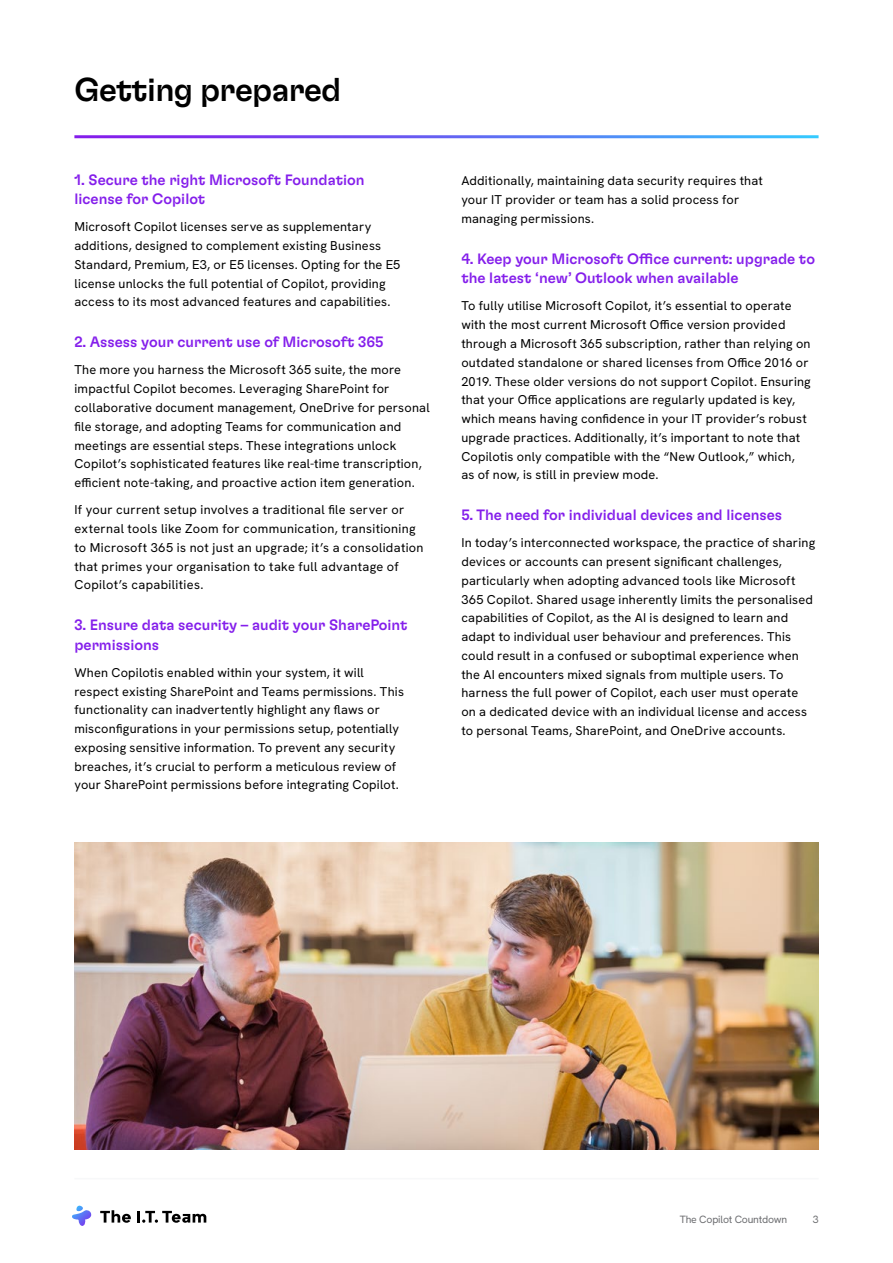
<style>
.page{position:relative;width:893px;height:1263px;background:#fff}
.page>*{position:absolute;margin:0;border:0;box-sizing:border-box;transform-origin:0 0}
.t1{font:500 33px "GT Flexa";letter-spacing:-.02em;color:#000}
.t2{font:500 15px/19.5px "GT Flexa";color:#841eeb}
.t3{font:12.75px/18.8px "Hanken Grotesk";letter-spacing:.015em;color:#000}
.t4{font:10.5px "Hanken Grotesk";letter-spacing:-.02em;color:#6d6e71}
</style>
<div class="page">
<svg style="left:72px;top:1205px;width:19px;height:21px"></svg>
<svg style="left:100px;top:1210px;width:31px;height:13px"></svg>
<svg style="left:137px;top:1211px;width:69px;height:12px"></svg>
<img style="left:74px;top:842px;width:745px;height:307px">
<hr style="left:74px;top:1178px;width:745px;height:1px;background:#f7f8f9">
<h1 class="t1" style="left:74px;top:69px;width:269px">Getting prepared</h1>
<p class="t2" style="left:74px;top:169px;width:292px">1. Secure the right Microsoft Foundation license for Copilot</p>
<p class="t3" style="left:74px;top:217px;width:327px">Microsoft Copilot licenses serve as supplementary additions, designed to complement existing Business Standard, Premium, E3, or E5 licenses. Opting for the E5 license unlocks the full potential of Copilot, providing access to its most advanced features and capabilities.</p>
<p class="t2" style="left:74px;top:332px;width:311px">2. Assess your current use of Microsoft 365</p>
<p class="t3" style="left:74px;top:360px;width:357px">The more you harness the Microsoft 365 suite, the more impactful Copilot becomes. Leveraging SharePoint for collaborative document management, OneDrive for personal file storage, and adopting Teams for communication and meetings are essential steps. These integrations unlock Copilot’s sophisticated features like real-time transcription, efficient note-taking, and proactive action item generation.</p>
<p class="t3" style="left:74px;top:500px;width:351px">If your current setup involves a traditional file server or external tools like Zoom for communication, transitioning to Microsoft 365 is not just an upgrade; it’s a consolidation that primes your organisation to take full advantage of Copilot’s capabilities.</p>
<p class="t2" style="left:74px;top:614px;width:335px">3. Ensure data security – audit your SharePoint permissions</p>
<p class="t3" style="left:74px;top:663px;width:331px">When Copilotis enabled within your system, it will respect existing SharePoint and Teams permissions. This functionality can inadvertently highlight any flaws or misconfigurations in your permissions setup, potentially exposing sensitive information. To prevent any security breaches, it’s crucial to perform a meticulous review of your SharePoint permissions before integrating Copilot.</p>
<p class="t3" style="left:461px;top:171px;width:303px">Additionally, maintaining data security requires that your IT provider or team has a solid process for managing permissions.</p>
<p class="t2" style="left:461px;top:248px;width:355px">4. Keep your Microsoft Office current: upgrade to the latest ‘new’ Outlook when available</p>
<p class="t3" style="left:461px;top:296px;width:351px">To fully utilise Microsoft Copilot, it’s essential to operate with the most current Microsoft Office version provided through a Microsoft 365 subscription, rather than relying on outdated standalone or shared licenses from Office 2016 or 2019. These older versions do not support Copilot. Ensuring that your Office applications are regularly updated is key, which means having confidence in your IT provider’s robust upgrade practices. Additionally, it’s important to note that Copilotis only compatible with the “New Outlook,” which, as of now, is still in preview mode.</p>
<p class="t2" style="left:461px;top:504px;width:322px">5. The need for individual devices and licenses</p>
<p class="t3" style="left:461px;top:533px;width:355px">In today’s interconnected workspace, the practice of sharing devices or accounts can present significant challenges, particularly when adopting advanced tools like Microsoft 365 Copilot. Shared usage inherently limits the personalised capabilities of Copilot, as the AI is designed to learn and adapt to individual user behaviour and preferences. This could result in a confused or suboptimal experience when the AI encounters mixed signals from multiple users. To harness the full power of Copilot, each user must operate on a dedicated device with an individual license and access to personal Teams, SharePoint, and OneDrive accounts.</p>
<p class="t4" style="left:680px;top:1213px;width:109px">The Copilot Countdown</p>
<p class="t4" style="left:813px;top:1213px;width:7px">3</p>
</div>
